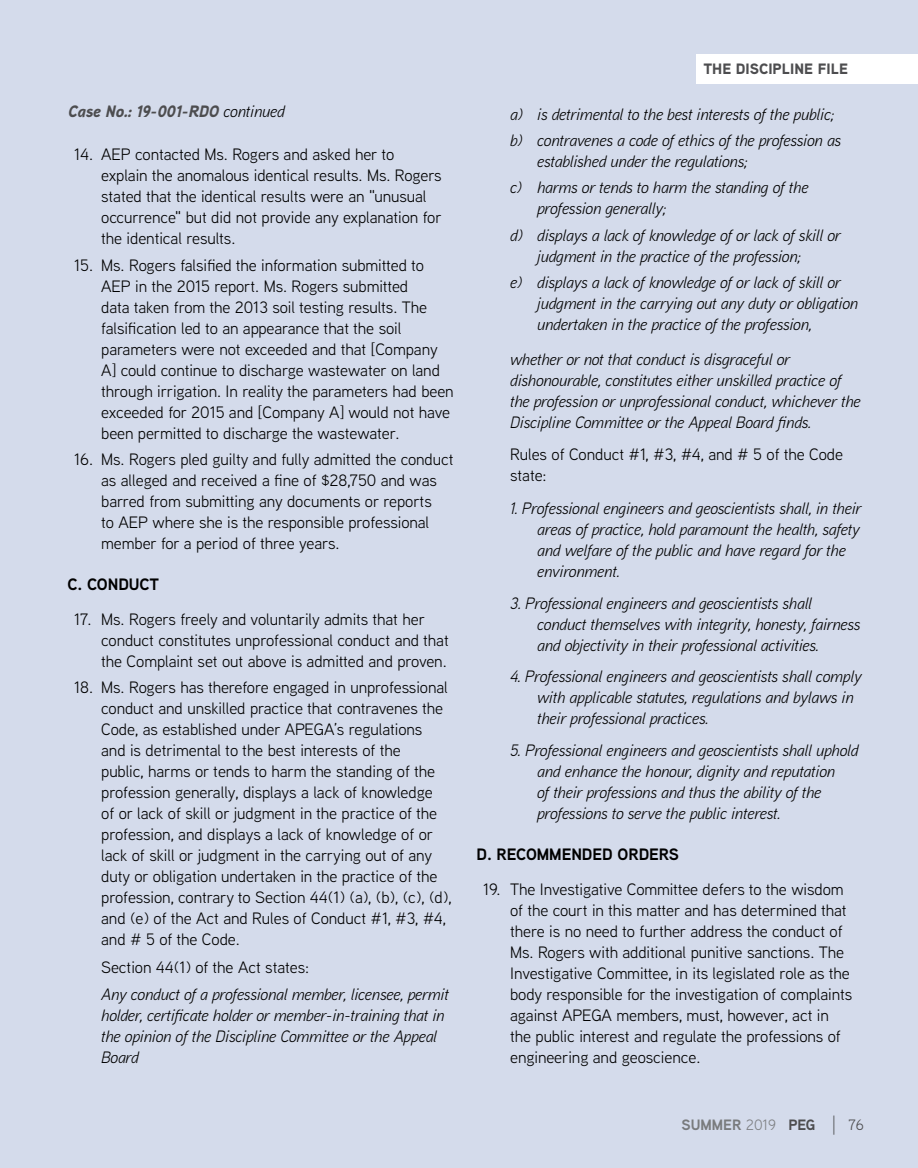
<style>
.page{position:relative;width:918px;height:1168px;background:#d4dbeb}
.page>*{position:absolute;margin:0;border:0;box-sizing:border-box;transform-origin:0 0}
.t1{font:16.5px/21px "Aaux Next";letter-spacing:-.005em;color:#000}
.t2{font:italic 16.5px/21px "Aaux Next";letter-spacing:-.005em;color:#000}
.t3{font:700 16.5px "Aaux Next";letter-spacing:-.005em;color:#000}
.t4{font:italic 900 16.5px "Aaux Next";letter-spacing:-.005em;color:#4d4d4f}
.t5{font:900 15px "Aaux Next";color:#4d4d4f}
.t6{font:700 15px "Aaux Next";color:#797b7d}
.s1{font-weight:400;color:#000}
.s2{font-weight:400;color:#7e8083}
.s3{color:#4d4d4f}
.s4{font-weight:400;font-size:22.5px;color:#4d4d4f}
.s5{font-weight:400;color:#4d4d4f}
</style>
<div class="page">
<div style="left:697px;top:54px;width:221px;height:29px;background:#fff"></div>
<p class="t4" style="left:68px;top:99px;width:218px">Case No.: 19-001-RDO <span class="s1">continued</span></p>
<p class="t1" style="left:101px;top:143px;width:342px;text-indent:-27px">14. AEP contacted Ms. Rogers and asked her to explain the anomalous identical results. Ms. Rogers stated that the identical results were an "unusual occurrence" but did not provide any explanation for the identical results.</p>
<p class="t1" style="left:101px;top:254px;width:354px;text-indent:-27px">15. Ms. Rogers falsified the information submitted to AEP in the 2015 report. Ms. Rogers submitted<br>data taken from the 2013 soil testing results. The falsification led to an appearance that the soil parameters were not exceeded and that [Company A] could continue to discharge wastewater on land through irrigation. In reality the parameters had been exceeded for 2015 and [Company A] would not have been permitted to discharge the wastewater.</p>
<p class="t1" style="left:101px;top:448px;width:354px;text-indent:-27px">16. Ms. Rogers pled guilty and fully admitted the conduct as alleged and received a fine of $28,750 and was barred from submitting any documents or reports<br>to AEP where she is the responsible professional member for a period of three years.</p>
<p class="t3" style="left:67px;top:573px;width:93px">C. CONDUCT</p>
<p class="t1" style="left:101px;top:608px;width:349px;text-indent:-27px">17. Ms. Rogers freely and voluntarily admits that her conduct constitutes unprofessional conduct and that the Complaint set out above is admitted and proven.</p>
<p class="t1" style="left:101px;top:676px;width:352px;text-indent:-27px">18. Ms. Rogers has therefore engaged in unprofessional conduct and unskilled practice that contravenes the Code, as established under APEGA’s regulations<br>and is detrimental to the best interests of the<br>public, harms or tends to harm the standing of the profession generally, displays a lack of knowledge<br>of or lack of skill or judgment in the practice of the profession, and displays a lack of knowledge of or lack of skill or judgment in the carrying out of any duty or obligation undertaken in the practice of the profession, contrary to Section 44(1) (a), (b), (c), (d), and (e) of the Act and Rules of Conduct #1, #3, #4, and # 5 of the Code.</p>
<p class="t1" style="left:101px;top:956px;width:209px">Section 44(1) of the Act states:</p>
<p class="t2" style="left:101px;top:983px;width:349px">Any conduct of a professional member, licensee, permit holder, certificate holder or member-in-training that in the opinion of the Discipline Committee or the Appeal Board</p>
<p class="t5" style="left:703px;top:58px;width:146px">THE DISCIPLINE FILE</p>
<p class="t2" style="left:510px;top:100px;width:332px;line-height:26.4px">a) is detrimental to the best interests of the public; b) contravenes a code of ethics of the profession as</p>
<p class="t2" style="left:510px;top:147px;width:300px;line-height:26.4px;text-indent:27px">established under the regulations;<br>c) harms or tends to harm the standing of the</p>
<p class="t2" style="left:510px;top:195px;width:332px;line-height:26.4px;text-indent:27px">profession generally;<br>d) displays a lack of knowledge of or lack of skill or</p>
<p class="t2" style="left:510px;top:242px;width:332px;line-height:26.4px;text-indent:27px">judgment in the practice of the profession;<br>e) displays a lack of knowledge of or lack of skill or</p>
<p class="t2" style="left:537px;top:292px;width:322px">judgment in the carrying out any duty or obligation undertaken in the practice of the profession,</p>
<p class="t2" style="left:510px;top:348px;width:352px">whether or not that conduct is disgraceful or dishonourable, constitutes either unskilled practice of the profession or unprofessional conduct, whichever the Discipline Committee or the Appeal Board finds.</p>
<p class="t1" style="left:510px;top:443px;width:334px">Rules of Conduct #1, #3, #4, and # 5 of the Code state:</p>
<p class="t2" style="left:537px;top:497px;width:326px;text-indent:-27px">1. Professional engineers and geoscientists shall, in their areas of practice, hold paramount the health, safety and welfare of the public and have regard for the environment.</p>
<p class="t2" style="left:537px;top:592px;width:325px;text-indent:-27px">3. Professional engineers and geoscientists shall conduct themselves with integrity, honesty, fairness and objectivity in their professional activities.</p>
<p class="t2" style="left:537px;top:665px;width:326px;text-indent:-27px">4. Professional engineers and geoscientists shall comply with applicable statutes, regulations and bylaws in their professional practices.</p>
<p class="t2" style="left:537px;top:739px;width:323px;text-indent:-27px">5. Professional engineers and geoscientists shall uphold and enhance the honour, dignity and reputation<br>of their professions and thus the ability of the professions to serve the public interest.</p>
<p class="t3" style="left:476px;top:843px;width:204px">D. RECOMMENDED ORDERS</p>
<p class="t1" style="left:510px;top:878px;width:344px;text-indent:-27px">19. The Investigative Committee defers to the wisdom of the court in this matter and has determined that there is no need to further address the conduct of Ms. Rogers with additional punitive sanctions. The Investigative Committee, in its legislated role as the body responsible for the investigation of complaints against APEGA members, must, however, act in the public interest and regulate the professions of engineering and geoscience.</p>
<p class="t6" style="left:682px;top:1114px;width:184px">SUMMER <span class="s2">2019</span> <span class="s3">PEG</span> <span class="s4">|</span> <span class="s5">76</span></p>
</div>
